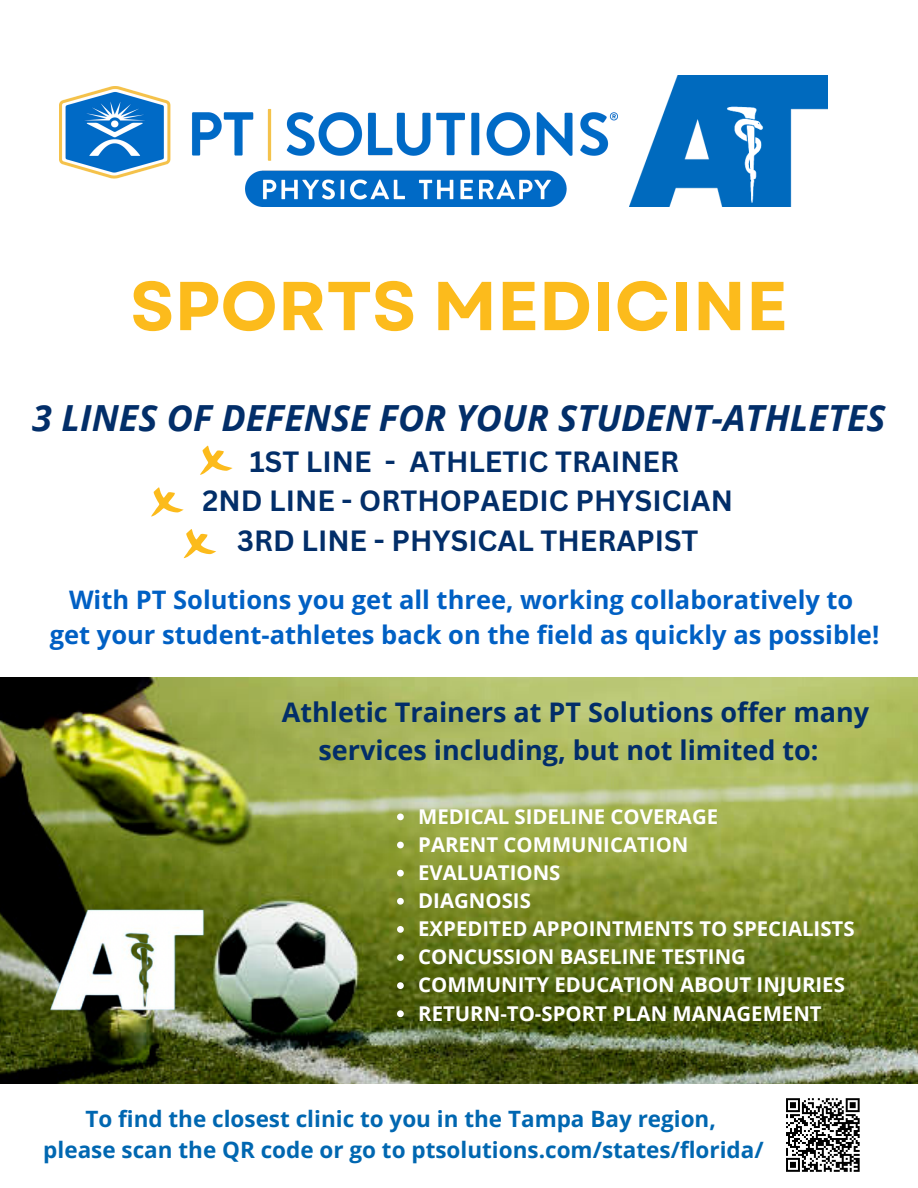
<style>
.page{position:relative;width:918px;height:1188px;background:#fff}
.page>*{position:absolute;margin:0;border:0;box-sizing:border-box;transform-origin:0 0}
.t1{font:700 69px "Garet";color:#fcbb1c}
.t2{font:italic 700 36px "Open Sans";color:#022e69}
.t3{font:700 28.5px/39.3px "Canva Sans";color:#022e69;text-align:center}
.t4{font:700 27px/37.2px "Open Sans";color:#022e69;text-align:center}
.t5{font:700 25.5px/34.8px "Open Sans";color:#0060c4;text-align:center}
.t6{font:700 22.5px/31.5px "Open Sans";color:#0067b1;text-align:center}
.t7{font:700 20.4px/28.2px "Open Sans";color:#fff}
</style>
<div class="page">
<svg style="left:200px;top:446px;width:33px;height:29px"></svg>
<svg style="left:151px;top:487px;width:33px;height:29px"></svg>
<svg style="left:184px;top:529px;width:32px;height:29px"></svg>
<img style="left:0;top:677px;width:918px;height:406px">
<svg style="left:786px;top:1098px;width:74px;height:74px"></svg>
<img style="left:43px;top:903px;width:165px;height:115px">
<img style="left:59px;top:86px;width:558px;height:120px">
<img style="left:629px;top:76px;width:198px;height:130px">
<svg style="left:397px;top:814px;width:7px;height:6px"></svg>
<svg style="left:397px;top:842px;width:7px;height:6px"></svg>
<svg style="left:397px;top:870px;width:7px;height:7px"></svg>
<svg style="left:397px;top:898px;width:7px;height:7px"></svg>
<svg style="left:397px;top:926px;width:7px;height:7px"></svg>
<svg style="left:397px;top:954px;width:7px;height:7px"></svg>
<svg style="left:397px;top:982px;width:7px;height:7px"></svg>
<svg style="left:397px;top:1010px;width:7px;height:7px"></svg>
<h1 class="t1" style="left:130px;top:256px;width:659px">SPORTS MEDICINE</h1>
<h2 class="t2" style="left:32px;top:392px;width:855px">3 LINES OF DEFENSE FOR YOUR STUDENT-ATHLETES</h2>
<h3 class="t3" style="left:203px;top:441px;width:532px">1ST LINE - ATHLETIC TRAINER<br>2ND LINE - ORTHOPAEDIC PHYSICIAN<br>3RD LINE - PHYSICAL THERAPIST</h3>
<p class="t5" style="left:50px;top:582px;width:831px">With PT Solutions you get all three, working collaboratively to get your student-athletes back on the field as quickly as possible!</p>
<h3 class="t4" style="left:282px;top:693px;width:589px">Athletic Trainers at PT Solutions offer many services including, but not limited to:</h3>
<p class="t7" style="left:418px;top:802px;width:438px">MEDICAL SIDELINE COVERAGE<br>PARENT COMMUNICATION<br>EVALUATIONS<br>DIAGNOSIS<br>EXPEDITED APPOINTMENTS TO SPECIALISTS<br>CONCUSSION BASELINE TESTING<br>COMMUNITY EDUCATION ABOUT INJURIES<br>RETURN-TO-SPORT PLAN MANAGEMENT</p>
<p class="t6" style="left:43px;top:1102px;width:722px">To find the closest clinic to you in the Tampa Bay region,<br>please scan the QR code or go to ptsolutions.com/states/florida/</p>
</div>
